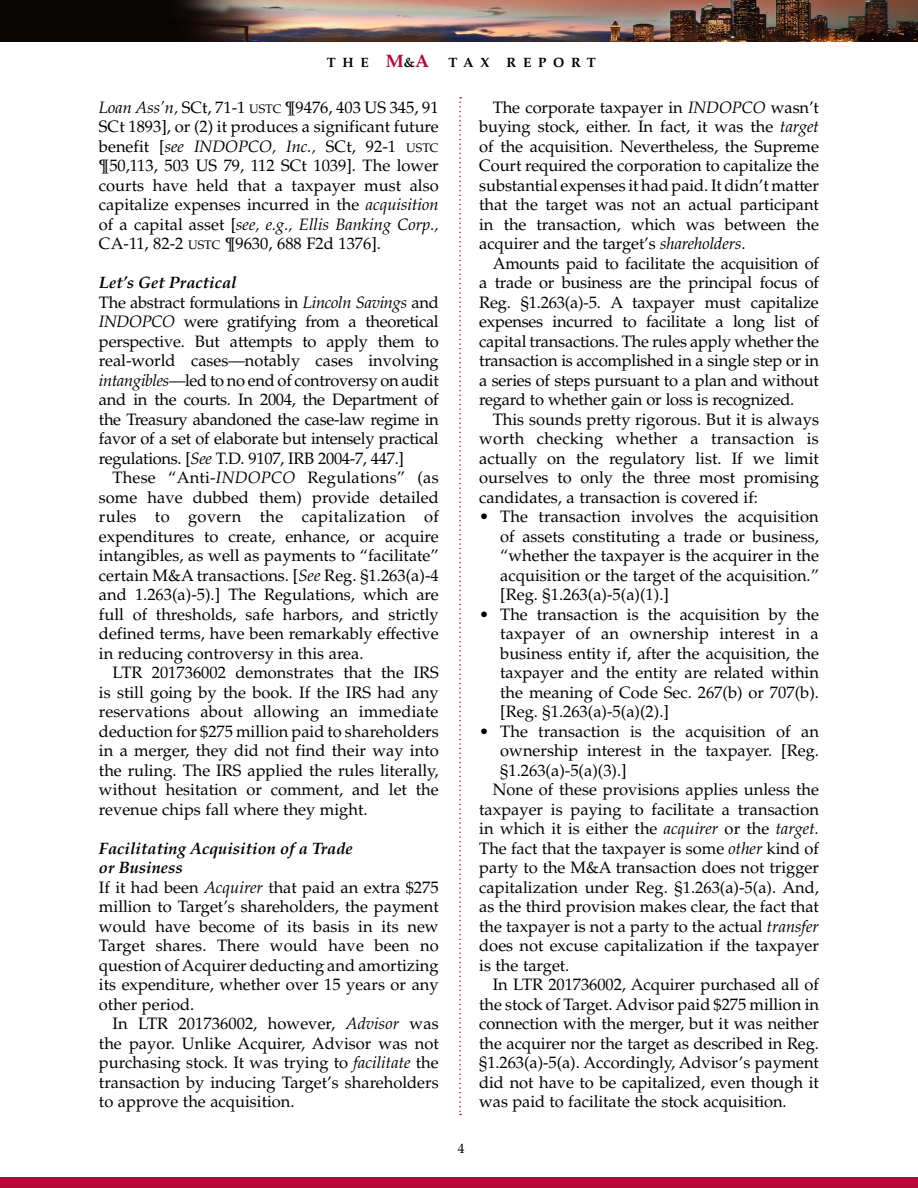
<style>
.page{position:relative;width:918px;height:1188px;background:#fff}
.page>*{position:absolute;margin:0;border:0;box-sizing:border-box;transform-origin:0 0}
.Body_A{font:16.5px/19.5px "Palatino";color:#000;text-align:justify}
.Body_A_f{font:16.5px/19.5px "Palatino";letter-spacing:-.02em;color:#000;text-align:justify}
.Bullet_A_i{font:16.5px/19.5px "Palatino";color:#000;text-align:justify}
.H4_A{font:italic 700 16.5px/19.5px "Palatino";color:#000}
.t1{font:700 13.5px "Palatino";letter-spacing:.5em;color:#000}
.t2{font:13.5px "Palatino";color:#000}
.s1{font-size:18px;color:#b30838}
.s2{font-style:italic}
.s3{font-size:12.3px}
</style>
<div class="page">
<div style="left:0;top:1177px;width:918px;height:11px;background:#b30838"></div>
<img style="left:0;top:0;width:918px;height:42px">
<svg style="left:459px;top:97px;width:2px;height:1018px"></svg>
<p class="t1" style="left:327px;top:55px;width:164px">THE <span class="s1">M</span>&amp;<span class="s1">A</span> TAX</p>
<p class="t1" style="left:507px;top:55px;width:91px">REPORT</p>
<p class="Body_A" style="left:99px;top:97px;width:341px"><span class="s2">Loan Ass’n,</span> SCt, 71-1 <span class="s3">USTC</span> ¶9476, 403 US 345, 91<br>SCt 1893], or (2) it produces a significant future benefit [<span class="s2">see INDOPCO, Inc.,</span> SCt, 92-1 <span class="s3">USTC </span>¶50,113, 503 US 79, 112 SCt 1039]. The lower courts have held that a taxpayer must also capitalize expenses incurred in the <span class="s2">acquisition </span>of a capital asset [<span class="s2">see, e.g., Ellis Banking Corp., </span>CA-11, 82-2 <span class="s3">USTC</span> ¶9630, 688 F2d 1376].</p>
<p class="H4_A" style="left:99px;top:273px;width:139px">Let’s Get Practical</p>
<p class="Body_A_f" style="left:99px;top:292px;width:341px">The abstract formulations in <span class="s2">Lincoln Savings</span> and <span class="s2">INDOPCO</span> were gratifying from a theoretical perspective. But attempts to apply them to real-world cases—notably cases involving <span class="s2">intangibles</span>—led to no end of controversy on audit and in the courts. In 2004, the Department of the Treasury abandoned the case-law regime in favor of a set of elaborate but intensely practical regulations. [<span class="s2">See</span> T.D. 9107, IRB 2004-7, 447.]</p>
<p class="Body_A" style="left:99px;top:468px;width:341px;text-indent:14px">These “Anti-<span class="s2">INDOPCO</span> Regulations” (as some have dubbed them) provide detailed rules to govern the capitalization of expenditures to create, enhance, or acquire intangibles, as well as payments to “facilitate” certain M&amp;A transactions. [<span class="s2">See</span> Reg. §1.263(a)-4 and 1.263(a)-5).] The Regulations, which are full of thresholds, safe harbors, and strictly defined terms, have been remarkably effective in reducing controversy in this area.</p>
<p class="Body_A" style="left:99px;top:663px;width:341px;text-indent:14px">LTR 201736002 demonstrates that the IRS is still going by the book. If the IRS had any reservations about allowing an immediate deduction for $275 million paid to shareholders in a merger, they did not find their way into the ruling. The IRS applied the rules literally, without hesitation or comment, and let the revenue chips fall where they might.</p>
<p class="H4_A" style="left:99px;top:838px;width:255px">Facilitating Acquisition of a Trade or Business</p>
<p class="Body_A_f" style="left:99px;top:877px;width:341px">If it had been <span class="s2">Acquirer</span> that paid an extra $275 million to Target’s shareholders, the payment would have become of its basis in its new Target shares. There would have been no question of Acquirer deducting and amortizing its expenditure, whether over 15 years or any other period.</p>
<p class="Body_A" style="left:99px;top:1014px;width:341px;text-indent:14px">In LTR 201736002, however, <span class="s2">Advisor</span> was the payor. Unlike Acquirer, Advisor was not purchasing stock. It was trying to <span class="s2">facilitate</span> the transaction by inducing Target’s shareholders to approve the acquisition.</p>
<p class="t2" style="left:458px;top:1140px;width:8px">4</p>
<p class="Body_A" style="left:479px;top:97px;width:341px;text-indent:14px">The corporate taxpayer in <span class="s2">INDOPCO</span> wasn’t buying stock, either. In fact, it was the <span class="s2">target </span>of the acquisition. Nevertheless, the Supreme Court required the corporation to capitalize the substantial expenses it had paid. It didn’t matter that the target was not an actual participant in the transaction, which was between the acquirer and the target’s <span class="s2">shareholders</span>.</p>
<p class="Body_A" style="left:479px;top:253px;width:341px;text-indent:14px">Amounts paid to facilitate the acquisition of a trade or business are the principal focus of Reg. §1.263(a)-5. A taxpayer must capitalize expenses incurred to facilitate a long list of capital transactions. The rules apply whether the transaction is accomplished in a single step or in a series of steps pursuant to a plan and without regard to whether gain or loss is recognized.</p>
<p class="Body_A" style="left:479px;top:409px;width:341px;text-indent:14px">This sounds pretty rigorous. But it is always worth checking whether a transaction is actually on the regulatory list. If we limit ourselves to only the three most promising candidates, a transaction is covered if:</p>
<p class="Bullet_A_i" style="left:500px;top:507px;width:320px;text-indent:-21px">• The transaction involves the acquisition of assets constituting a trade or business, “whether the taxpayer is the acquirer in the acquisition or the target of the acquisition.” [Reg. §1.263(a)-5(a)(1).]</p>
<p class="Bullet_A_i" style="left:500px;top:604px;width:320px;text-indent:-21px">• The transaction is the acquisition by the taxpayer of an ownership interest in a business entity if, after the acquisition, the taxpayer and the entity are related within the meaning of Code Sec. 267(b) or 707(b). [Reg. §1.263(a)-5(a)(2).]</p>
<p class="Bullet_A_i" style="left:500px;top:721px;width:320px;text-indent:-21px">• The transaction is the acquisition of an ownership interest in the taxpayer. [Reg. §1.263(a)-5(a)(3).]</p>
<p class="Body_A" style="left:479px;top:780px;width:341px;text-indent:14px">None of these provisions applies unless the taxpayer is paying to facilitate a transaction in which it is either the <span class="s2">acquirer</span> or the <span class="s2">target.<br></span>The fact that the taxpayer is some <span class="s2">other</span> kind of party to the M&amp;A transaction does not trigger capitalization under Reg. §1.263(a)-5(a). And, as the third provision makes clear, the fact that the taxpayer is not a party to the actual <span class="s2">transfer </span>does not excuse capitalization if the taxpayer is the target.</p>
<p class="Body_A" style="left:479px;top:975px;width:341px;text-indent:14px">In LTR 201736002, Acquirer purchased all of the stock of Target. Advisor paid $275 million in connection with the merger, but it was neither the acquirer nor the target as described in Reg. §1.263(a)-5(a). Accordingly, Advisor’s payment did not have to be capitalized, even though it was paid to facilitate the stock acquisition.</p>
</div>
